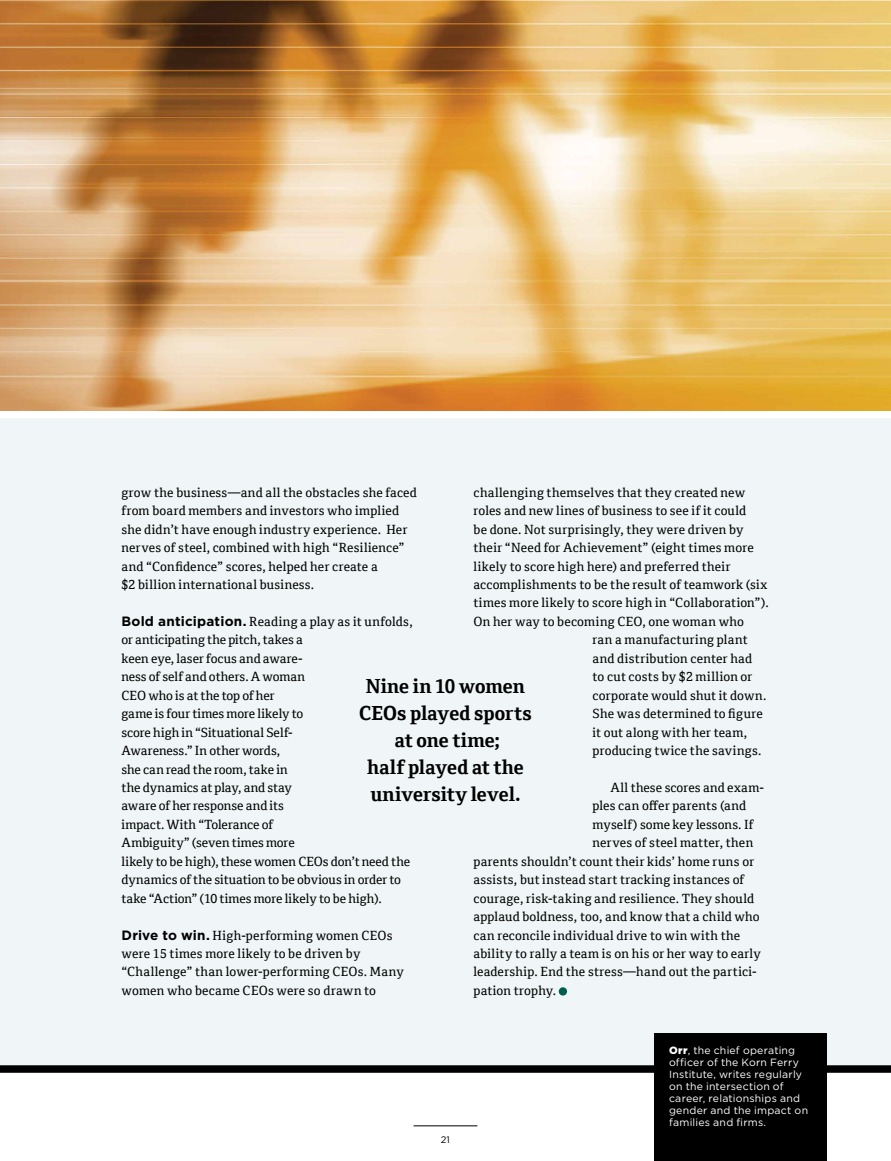
<style>
.page{position:relative;width:891px;height:1161px;background:#fff}
.page>*{position:absolute;margin:0;border:0;box-sizing:border-box;transform-origin:0 0}
.t1{font:700 19.5px/27px "Cordale";letter-spacing:-.02em;color:#000;text-align:center}
.t2{font:12.75px/18.5px "Cordale";letter-spacing:.01em;color:#000}
.t3{font:10.5px/12px "Gotham";letter-spacing:.02em;color:#fff}
.t4{font:9.45px "Gotham";color:#000}
.s1{font-family:"Gotham";font-weight:700;font-size:13.5px}
.s2{font-weight:900}
</style>
<div class="page">
<div style="left:0;top:418px;width:891px;height:647px;background:#f0f6f7"></div>
<div style="left:0;top:1065px;width:891px;height:8px;background:#000"></div>
<img style="left:0;top:0;width:891px;height:410px">
<hr style="left:414px;top:1125px;width:63px;height:1px;background:#000">
<div style="left:654px;top:1033px;width:173px;height:128px;background:#000"></div>
<div style="left:559px;top:987px;width:8px;height:9px;background:#005e4b;border-radius:50%"></div>
<p class="t2" style="left:474px;top:483px;width:273px">challenging themselves that they created new</p>
<p class="t2" style="left:474px;top:502px;width:274px">roles and new lines of business to see if it could</p>
<p class="t2" style="left:474px;top:520px;width:272px">be done. Not surprisingly, they were driven by</p>
<p class="t2" style="left:474px;top:539px;width:282px">their “Need for Achievement” (eight times more</p>
<p class="t2" style="left:474px;top:557px;width:259px">likely to score high here) and preferred their</p>
<p class="t2" style="left:474px;top:575px;width:295px">accomplishments to be the result of teamwork (six</p>
<p class="t2" style="left:474px;top:594px;width:297px">times more likely to score high in “Collaboration”).</p>
<p class="t2" style="left:474px;top:612px;width:272px">On her way to becoming CEO, one woman who</p>
<p class="t2" style="left:593px;top:631px;width:157px">ran a manufacturing plant</p>
<p class="t2" style="left:593px;top:649px;width:161px">and distribution center had</p>
<p class="t2" style="left:593px;top:668px;width:161px">to cut costs by $2 million or</p>
<p class="t2" style="left:593px;top:686px;width:176px">corporate would shut it down.</p>
<p class="t2" style="left:593px;top:705px;width:172px">She was determined to figure</p>
<p class="t2" style="left:593px;top:723px;width:156px">it out along with her team,</p>
<p class="t2" style="left:593px;top:741px;width:170px">producing twice the savings.</p>
<p class="t2" style="left:611px;top:778px;width:155px">All these scores and exam-</p>
<p class="t2" style="left:593px;top:797px;width:155px">ples can offer parents (and</p>
<p class="t2" style="left:593px;top:815px;width:163px">myself) some key lessons. If</p>
<p class="t2" style="left:593px;top:834px;width:162px">nerves of steel matter, then</p>
<p class="t2" style="left:474px;top:852px;width:282px">parents shouldn’t count their kids’ home runs or</p>
<p class="t2" style="left:474px;top:871px;width:272px">assists, but instead start tracking instances of</p>
<p class="t2" style="left:474px;top:889px;width:282px">courage, risk-taking and resilience. They should</p>
<p class="t2" style="left:474px;top:908px;width:288px">applaud boldness, too, and know that a child who</p>
<p class="t2" style="left:474px;top:926px;width:268px">can reconcile individual drive to win with the</p>
<p class="t2" style="left:474px;top:944px;width:289px">ability to rally a team is on his or her way to early</p>
<p class="t2" style="left:474px;top:963px;width:285px">leadership. End the stress—hand out the partici-</p>
<p class="t2" style="left:474px;top:981px;width:84px">pation trophy.</p>
<p class="t2" style="left:122px;top:483px;width:297px">grow the business—and all the obstacles she faced from board members and investors who implied she didn’t have enough industry experience. Her nerves of steel, combined with high “Resilience” and “Confidence” scores, helped her create a<br>$2 billion international business.</p>
<p class="t2" style="left:121px;top:612px;width:293px"><span class="s1">Bold anticipation.</span> Reading a play as it unfolds, or anticipating the pitch, takes a<br>keen eye, laser focus and aware-<br>ness of self and others. A woman<br>CEO who is at the top of her<br>game is four times more likely to<br>score high in “Situational Self-<br>Awareness.” In other words,<br>she can read the room, take in<br>the dynamics at play, and stay<br>aware of her response and its<br>impact. With “Tolerance of<br>Ambiguity” (seven times more<br>likely to be high), these women CEOs don’t need the dynamics of the situation to be obvious in order to take “Action” (10 times more likely to be high).</p>
<p class="t2" style="left:122px;top:926px;width:284px"><span class="s1">Drive to win.</span> High-performing women CEOs were 15 times more likely to be driven by “Challenge” than lower-performing CEOs. Many women who became CEOs were so drawn to</p>
<h1 class="t1" style="left:359px;top:673px;width:175px">Nine in 10 women<br>CEOs played sports at one time;<br>half played at the university level.</h1>
<p class="t4" style="left:441px;top:1135px;width:11px">21</p>
<p class="t3" style="left:669px;top:1044px;width:141px"><span class="s2">Orr</span>, the chief operating officer of the Korn Ferry<br>Institute, writes regularly on the intersection of career, relationships and gender and the impact on families and firms.</p>
</div>
